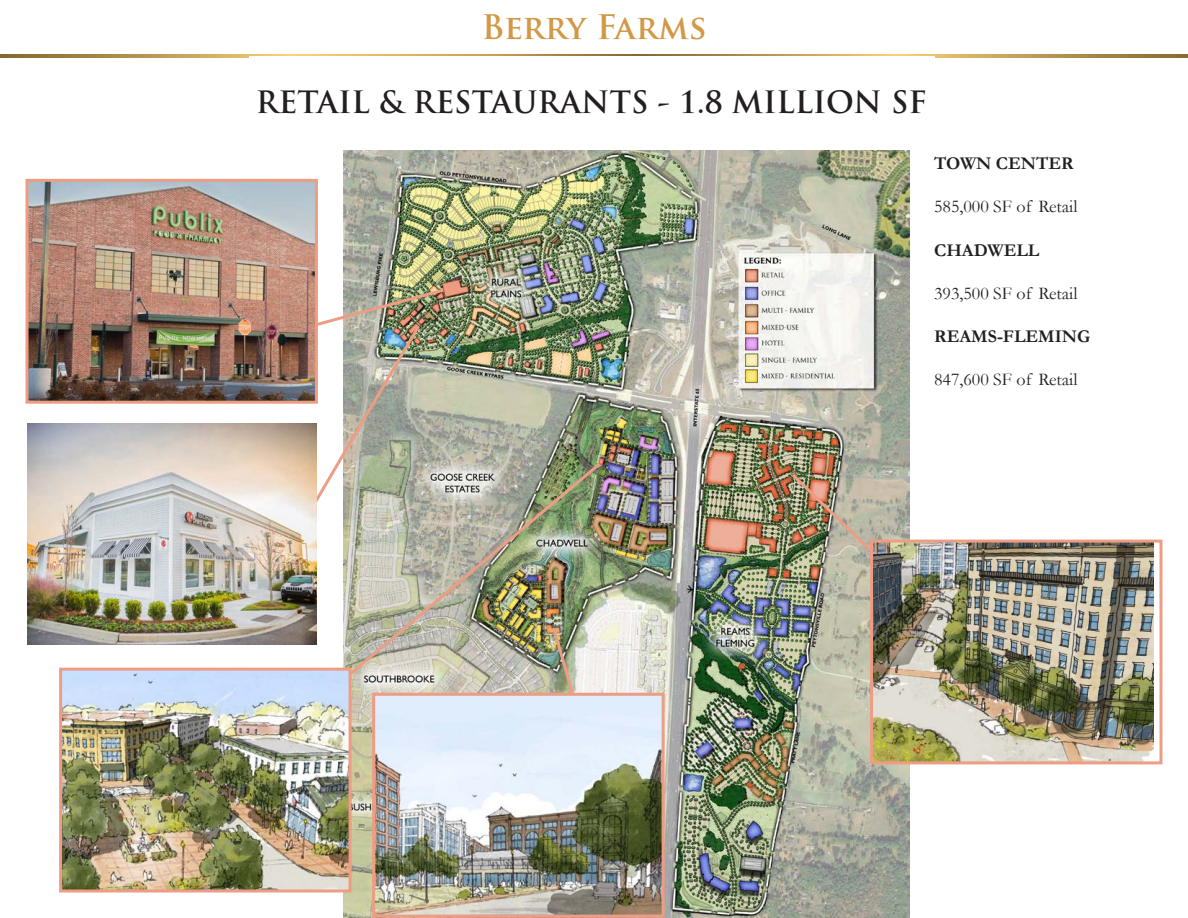
<style>
.page{position:relative;width:1188px;height:918px;background:#fff}
.page>*{position:absolute;margin:0;border:0;box-sizing:border-box;transform-origin:0 0}
.t1{font:700 33px "Trajan Pro";letter-spacing:-.01em;color:#d39846}
.t2{font:700 30px "Trajan Pro";color:#231f20}
.t3{font:18px "Garamond";color:#231f20}
.t4{font:700 18px "Garamond";color:#231f20}
</style>
<div class="page">
<svg style="left:0;top:54px;width:1188px;height:3px;background:#bd9952"></svg>
<div style="left:249px;top:56px;width:685px;height:92px;background:#fff"></div>
<img style="left:343px;top:150px;width:567px;height:768px">
<img style="left:316px;top:287px;width:130px;height:277px">
<img style="left:30px;top:183px;width:284px;height:217px">
<div style="left:26px;top:179px;width:292px;height:225px;border:3px solid #ed9d84"></div>
<svg style="left:604px;top:626px;width:6px;height:67px"></svg>
<img style="left:323px;top:460px;width:281px;height:237px">
<img style="left:27px;top:423px;width:289px;height:222px">
<img style="left:63px;top:672px;width:285px;height:216px">
<div style="left:59px;top:668px;width:293px;height:224px;border:3px solid #ed9d84"></div>
<img style="left:376px;top:697px;width:285px;height:217px">
<div style="left:372px;top:693px;width:293px;height:225px;border:3px solid #ed9d84"></div>
<img style="left:789px;top:471px;width:144px;height:140px">
<img style="left:874px;top:544px;width:279px;height:216px">
<div style="left:870px;top:540px;width:292px;height:224px;border:3px solid #ed9d84"></div>
<h1 class="t1" style="left:481px;top:7px;width:227px">Berry Farms</h1>
<p class="t2" style="left:256px;top:84px;width:673px">RETAIL &amp; RESTAURANTS - 1.8 MILLION SF</p>
<p class="t4" style="left:934px;top:151px;width:141px">TOWN CENTER</p>
<p class="t3" style="left:934px;top:195px;width:145px">585,000 SF of Retail</p>
<p class="t4" style="left:934px;top:238px;width:107px">CHADWELL</p>
<p class="t3" style="left:934px;top:281px;width:145px">393,500 SF of Retail</p>
<p class="t4" style="left:934px;top:324px;width:157px">REAMS-FLEMING</p>
<p class="t3" style="left:934px;top:367px;width:145px">847,600 SF of Retail</p>
</div>
